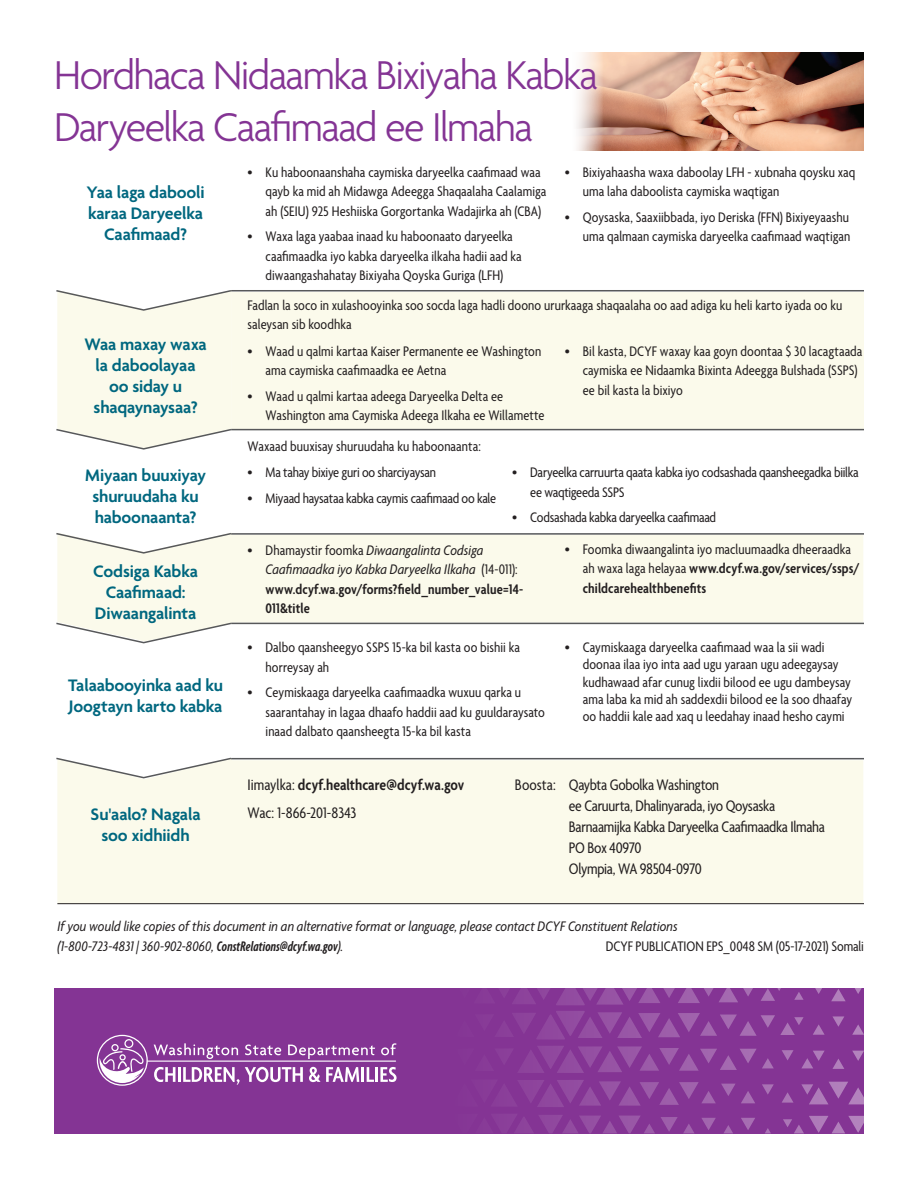
<style>
.page{position:relative;width:918px;height:1188px;background:#fff}
.page>*{position:absolute;margin:0;border:0;box-sizing:border-box;transform-origin:0 0}
.t1{font:300 43.5px/52.2px "Agenda";letter-spacing:-.04em;color:#843494}
.t2{font:600 18px/21px "Agenda";letter-spacing:-.01em;color:#00677f;text-align:center}
.t3{font:condensed 16.5px/21px "Agenda";letter-spacing:-.02em;color:#231f20}
.t4{font:condensed 15px/19.5px "Agenda";letter-spacing:.005em;color:#231f20}
.t5{font:italic condensed 15px/19.5px "Agenda";letter-spacing:.005em;color:#231f20}
.t6{font:condensed 15px/19.5px "Agenda";letter-spacing:-.015em;color:#231f20}
.t7{font:condensed 15px "Agenda";letter-spacing:-.02em;color:#231f20}
.s1{font-size:16.5px}
.s2{font-style:normal;font-size:16.5px}
.s3{font-style:normal}
.s4{font-weight:600;font-style:normal}
.s5{font-weight:600}
.s6{font-family:"Agenda Semibold Extra Cond";font-stretch:normal}
</style>
<div class="page">
<div style="left:54px;top:988px;width:810px;height:145px;background:#843494"></div>
<svg style="left:661px;top:1117px;width:33px;height:16px"></svg>
<svg style="left:782px;top:1092px;width:12px;height:11px"></svg>
<svg style="left:782px;top:1050px;width:12px;height:10px"></svg>
<svg style="left:762px;top:1084px;width:12px;height:11px"></svg>
<svg style="left:765px;top:1128px;width:6px;height:5px"></svg>
<svg style="left:741px;top:1118px;width:14px;height:12px"></svg>
<svg style="left:724px;top:1125px;width:9px;height:8px"></svg>
<svg style="left:701px;top:1118px;width:15px;height:12px"></svg>
<svg style="left:504px;top:1046px;width:270px;height:27px"></svg>
<svg style="left:504px;top:988px;width:249px;height:17px"></svg>
<svg style="left:504px;top:1114px;width:151px;height:19px"></svg>
<svg style="left:504px;top:1080px;width:251px;height:27px"></svg>
<svg style="left:783px;top:1116px;width:81px;height:17px"></svg>
<svg style="left:801px;top:1082px;width:63px;height:22px"></svg>
<svg style="left:802px;top:1051px;width:22px;height:17px"></svg>
<svg style="left:852px;top:1024px;width:12px;height:11px"></svg>
<svg style="left:832px;top:1059px;width:12px;height:10px"></svg>
<svg style="left:832px;top:1016px;width:12px;height:11px"></svg>
<svg style="left:852px;top:1051px;width:12px;height:10px"></svg>
<svg style="left:813px;top:1024px;width:12px;height:11px"></svg>
<svg style="left:794px;top:992px;width:10px;height:8px"></svg>
<svg style="left:761px;top:988px;width:20px;height:13px"></svg>
<svg style="left:504px;top:1011px;width:300px;height:29px"></svg>
<svg style="left:815px;top:988px;width:7px;height:6px"></svg>
<svg style="left:831px;top:989px;width:15px;height:12px"></svg>
<svg style="left:855px;top:988px;width:7px;height:6px"></svg>
<svg style="left:154px;top:1067px;width:21px;height:15px"></svg>
<hr style="left:178px;top:1067px;width:3px;height:15px;background:#fff">
<svg style="left:183px;top:1067px;width:120px;height:18px"></svg>
<svg style="left:309px;top:1067px;width:50px;height:15px"></svg>
<hr style="left:361px;top:1067px;width:3px;height:15px;background:#fff">
<svg style="left:367px;top:1067px;width:7px;height:15px"></svg>
<hr style="left:375px;top:1067px;width:3px;height:15px;background:#fff">
<svg style="left:380px;top:1067px;width:17px;height:15px"></svg>
<hr style="left:147px;top:1061px;width:249px;height:1px;background:#fff">
<svg style="left:154px;top:1043px;width:84px;height:16px"></svg>
<svg style="left:245px;top:1044px;width:36px;height:11px"></svg>
<svg style="left:288px;top:1045px;width:87px;height:14px"></svg>
<svg style="left:381px;top:1043px;width:15px;height:12px"></svg>
<div style="left:97px;top:1035px;width:51px;height:51px;border:1px solid #fff;border-radius:50%"></div>
<div style="left:124px;top:1039px;width:9px;height:9px;border:1px solid #fff;border-radius:50%"></div>
<div style="left:111px;top:1044px;width:8px;height:7px;border:1px solid #fff;border-radius:50%"></div>
<svg style="left:100px;top:1047px;width:46px;height:36px"></svg>
<div style="left:232px;top:292px;width:631px;height:138px;background:#fbfaeb"></div>
<img style="left:576px;top:52px;width:288px;height:99px">
<div style="left:57px;top:535px;width:806px;height:90px;background:#fbfaeb"></div>
<div style="left:57px;top:759px;width:806px;height:144px;background:#fbfaeb"></div>
<hr style="left:231px;top:290px;width:633px;height:1px;background:#57585a">
<hr style="left:231px;top:429px;width:633px;height:1px;background:#57585a">
<hr style="left:231px;top:533px;width:633px;height:2px;background:#57585a">
<hr style="left:231px;top:623px;width:633px;height:1px;background:#57585a">
<hr style="left:231px;top:758px;width:633px;height:1px;background:#57585a">
<svg style="left:56px;top:290px;width:177px;height:160px;background:#f8f7ea"></svg>
<svg style="left:56px;top:533px;width:177px;height:21px"></svg>
<svg style="left:56px;top:622px;width:177px;height:22px"></svg>
<svg style="left:56px;top:757px;width:177px;height:22px"></svg>
<hr style="left:57px;top:903px;width:807px;height:1px;background:#231f20">
<h1 class="t1" style="left:54px;top:52px;width:545px">Hordhaca Nidaamka Bixiyaha Kabka<br>Daryeelka Caafimaad ee Ilmaha</h1>
<p class="t2" style="left:87px;top:183px;width:119px">Yaa laga dabooli karaa Daryeelka<br>Caafimaad?</p>
<p class="t4" style="left:266px;top:163px;width:282px;text-indent:-18px"><span class="s1">•</span> Ku haboonaanshaha caymiska daryeelka caafimaad waa qayb ka mid ah Midawga Adeegga Shaqaalaha Caalamiga ah (SEIU) 925 Heshiiska Gorgortanka Wadajirka ah (CBA)</p>
<p class="t4" style="left:266px;top:227px;width:258px;text-indent:-18px"><span class="s1">•</span> Waxa laga yaabaa inaad ku haboonaato daryeelka caafimaadka iyo kabka daryeelka ilkaha hadii aad ka diwaangashahatay Bixiyaha Qoyska Guriga (LFH)</p>
<p class="t4" style="left:583px;top:163px;width:274px;text-indent:-18px"><span class="s1">•</span> Bixiyahaasha waxa daboolay LFH - xubnaha qoysku xaq uma laha daboolista caymiska waqtigan</p>
<p class="t4" style="left:565px;top:208px;width:287px;text-align:right"><span class="s1">•</span> Qoysaska, Saaxiibbada, iyo Deriska (FFN) Bixiyeyaashu uma qalmaan caymiska daryeelka caafimaad waqtigan</p>
<p class="t2" style="left:84px;top:335px;width:124px">Waa maxay waxa la daboolayaa oo siday u shaqaynaysaa?</p>
<p class="t2" style="left:85px;top:466px;width:122px">Miyaan buuxiyay shuruudaha ku haboonaanta?</p>
<p class="t2" style="left:93px;top:562px;width:106px">Codsiga Kabka<br>Caafimaad:<br>Diwaangalinta</p>
<p class="t2" style="left:68px;top:676px;width:156px;text-align:left">Talaabooyinka aad ku<br>Joogtayn karto kabka</p>
<p class="t2" style="left:91px;top:805px;width:111px">Su'aalo? Nagala soo xidhiidh</p>
<p class="t4" style="left:248px;top:296px;width:596px">Fadlan la soco in xulashooyinka soo socda laga hadli doono ururkaaga shaqaalaha oo aad adiga ku heli karto iyada oo ku saleysan sib koodhka</p>
<p class="t4" style="left:266px;top:342px;width:277px;text-indent:-18px"><span class="s1">•</span> Waad u qalmi kartaa Kaiser Permanente ee Washington ama caymiska caafimaadka ee Aetna</p>
<p class="t4" style="left:266px;top:387px;width:281px;text-indent:-18px"><span class="s1">•</span> Waad u qalmi kartaa adeega Daryeelka Delta ee<br>Washington ama Caymiska Adeega Ilkaha ee Willamette</p>
<p class="t4" style="left:583px;top:342px;width:281px;text-indent:-18px"><span class="s1">•</span> Bil kasta, DCYF waxay kaa goyn doontaa $ 30 lacagtaada caymiska ee Nidaamka Bixinta Adeegga Bulshada (SSPS) ee bil kasta la bixiyo</p>
<p class="t4" style="left:248px;top:437px;width:235px">Waxaad buuxisay shuruudaha ku haboonaanta:</p>
<p class="t7" style="left:248px;top:464px;width:190px"><span class="s1">•</span> Ma tahay bixiye guri oo sharciyaysan</p>
<p class="t6" style="left:248px;top:489px;width:250px"><span class="s1">•</span> Miyaad haysataa kabka caymis caafimaad oo kale</p>
<p class="t6" style="left:530px;top:464px;width:330px;text-indent:-18px"><span class="s1">•</span> Daryeelka carruurta qaata kabka iyo codsashada qaansheegadka biilka ee waqtigeeda SSPS</p>
<p class="t6" style="left:512px;top:509px;width:205px"><span class="s1">•</span> Codsashada kabka daryeelka caafimaad</p>
<p class="t5" style="left:266px;top:540px;width:259px;text-indent:-18px"><span class="s2">•</span> <span class="s3">Dhamaystir foomka</span> Diwaangalinta Codsiga Caafimaadka iyo Kabka Daryeelka Ilkaha <span class="s3">(14-011): </span><span class="s4">www.dcyf.wa.gov/forms?field_number_value=14- 011&amp;title</span></p>
<p class="t4" style="left:583px;top:540px;width:278px;text-indent:-18px"><span class="s1">•</span> Foomka diwaangalinta iyo macluumaadka dheeraadka ah waxa laga helayaa <span class="s5">www.dcyf.wa.gov/services/ssps/ childcarehealthbenefits</span></p>
<p class="t4" style="left:266px;top:639px;width:256px;text-indent:-18px"><span class="s1">•</span> Dalbo qaansheegyo SSPS 15-ka bil kasta oo bishii ka horreysay ah</p>
<p class="t4" style="left:266px;top:684px;width:281px;text-indent:-18px"><span class="s1">•</span> Ceymiskaaga daryeelka caafimaadka wuxuu qarka u saarantahay in lagaa dhaafo haddii aad ku guuldaraysato inaad dalbato qaansheegta 15-ka bil kasta</p>
<p class="t4" style="left:583px;top:640px;width:271px;line-height:17.2px;text-indent:-18px"><span class="s1">•</span> Caymiskaaga daryeelka caafimaad waa la sii wadi doonaa ilaa iyo inta aad ugu yaraan ugu adeegaysay kudhawaad afar cunug lixdii bilood ee ugu dambeysay ama laba ka mid ah saddexdii bilood ee la soo dhaafay oo haddii kale aad xaq u leedahay inaad hesho caymi</p>
<p class="t3" style="left:248px;top:772px;width:218px;line-height:27.8px">Iimaylka: <span class="s5">dcyf.healthcare@dcyf.wa.gov<br></span>Wac: 1-866-201-8343</p>
<p class="t3" style="left:569px;top:775px;width:257px;text-indent:-54px">Boosta: Qaybta Gobolka Washington<br>ee Caruurta, Dhalinyarada, iyo Qoysaska<br>Barnaamijka Kabka Daryeelka Caafimaadka Ilmaha<br>PO Box 40970<br>Olympia, WA 98504-0970</p>
<p class="t5" style="left:57px;top:916px;width:622px">If you would like copies of this document in an alternative format or language, please contact DCYF Constituent Relations (1-800-723-4831 | 360-902-8060, <span class="s6">ConstRelations@dcyf.wa.gov</span>).</p>
<p class="t4" style="left:606px;top:937px;width:260px">DCYF PUBLICATION EPS_0048 SM (05-17-2021) Somali</p>
</div>
